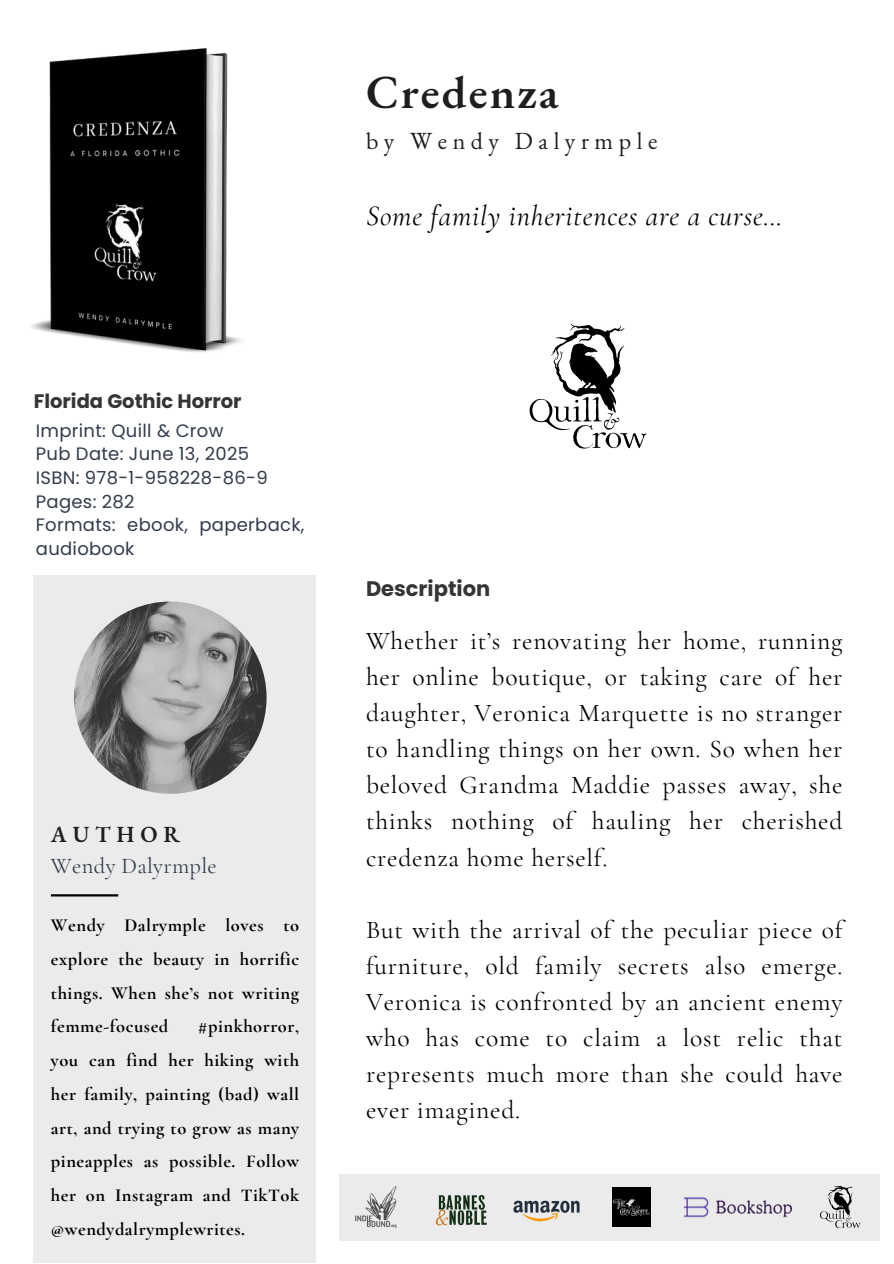
<style>
.page{position:relative;width:894px;height:1264px;background:#fff}
.page>*{position:absolute;margin:0;border:0;box-sizing:border-box;transform-origin:0 0}
.t1{font:600 46.35px "EB Garamond";letter-spacing:.045em;color:#1d1e20}
.t2{font:italic 28.5px "Cormorant Garamond";letter-spacing:.03em;color:#000}
.t3{font:25.5px/36px "Cormorant Garamond";letter-spacing:.03em;color:#000;text-align:justify}
.t4{font:24px "EB Garamond";letter-spacing:.23em;color:#1d1e20}
.t5{font:22.5px "Cormorant Garamond";letter-spacing:.015em;color:#323b4c}
.t6{font:600 22.5px "EB Garamond";letter-spacing:.26em;color:#1d1e20}
.t7{font:700 21px "Poppins";color:#353535}
.t8{font:700 19.5px "Poppins";color:#353535}
.t9{font:700 18.45px/33.8px "Cormorant Garamond";letter-spacing:.03em;color:#000;text-align:justify}
.t10{font:18px/23.7px "Poppins";letter-spacing:.015em;color:#323b4c}
</style>
<div class="page">
<div style="left:34px;top:575px;width:282px;height:687px;background:#ebebeb"></div>
<img style="left:74px;top:601px;width:192px;height:192px;border-radius:50%">
<hr style="left:51px;top:894px;width:67px;height:2px;background:#000">
<div style="left:339px;top:1174px;width:540px;height:66px;background:#ebebeb"></div>
<img style="left:356px;top:1186px;width:40px;height:41px">
<img style="left:435px;top:1195px;width:52px;height:31px">
<img style="left:513px;top:1200px;width:67px;height:22px">
<img style="left:612px;top:1187px;width:38px;height:39px">
<img style="left:684px;top:1197px;width:107px;height:44px">
<img style="left:820px;top:1185px;width:41px;height:43px">
<img style="left:31px;top:47px;width:211px;height:305px">
<img style="left:529px;top:323px;width:118px;height:126px">
<p class="t1" style="left:366px;top:62px;width:194px">Credenza</p>
<p class="t4" style="left:366px;top:124px;width:293px">by Wendy Dalyrmple</p>
<p class="t2" style="left:366px;top:199px;width:418px">Some family inheritences are a curse...</p>
<h4 class="t8" style="left:34px;top:388px;width:209px">Florida Gothic Horror</h4>
<p class="t10" style="left:36px;top:418px;width:189px">Imprint: Quill &amp; Crow</p>
<p class="t10" style="left:36px;top:442px;width:214px">Pub Date: June 13, 2025</p>
<p class="t10" style="left:36px;top:466px;width:233px">ISBN: 978-1-958228-86-9</p>
<h1 class="t10" style="left:36px;top:489px;width:100px">Pages: 282</h1>
<h3 class="t10" style="left:36px;top:513px;width:270px">Formats: ebook, paperback, audiobook</h3>
<p class="t6" style="left:51px;top:819px;width:131px">AUTHOR</p>
<p class="t5" style="left:51px;top:851px;width:167px">Wendy Dalyrmple</p>
<h6 class="t9" style="left:51px;top:908px;width:250px">Wendy Dalrymple loves to explore the beauty in horrific things. When she’s not writing femme-focused</h6>
<h6 class="t9" style="left:51px;top:1009px;width:250px;text-indent:147px">#pinkhorror, you can find her hiking with her family, painting (bad) wall art, and trying to grow as many pineapples as possible. Follow her on Instagram and TikTok @wendydalrymplewrites.</h6>
<p class="t7" style="left:366px;top:573px;width:126px">Description</p>
<p class="t3" style="left:366px;top:623px;width:478px">Whether it’s renovating her home, running her online boutique, or taking care of her daughter, Veronica Marquette is no stranger to handling things on her own. So when her beloved Grandma Maddie passes away, she thinks nothing of hauling her cherished credenza home herself.</p>
<p class="t3" style="left:366px;top:911px;width:478px">But with the arrival of the peculiar piece of furniture, old family secrets also emerge.<br>Veronica is confronted by an ancient enemy who has come to claim a lost relic that represents much more than she could have ever imagined.</p>
</div>
